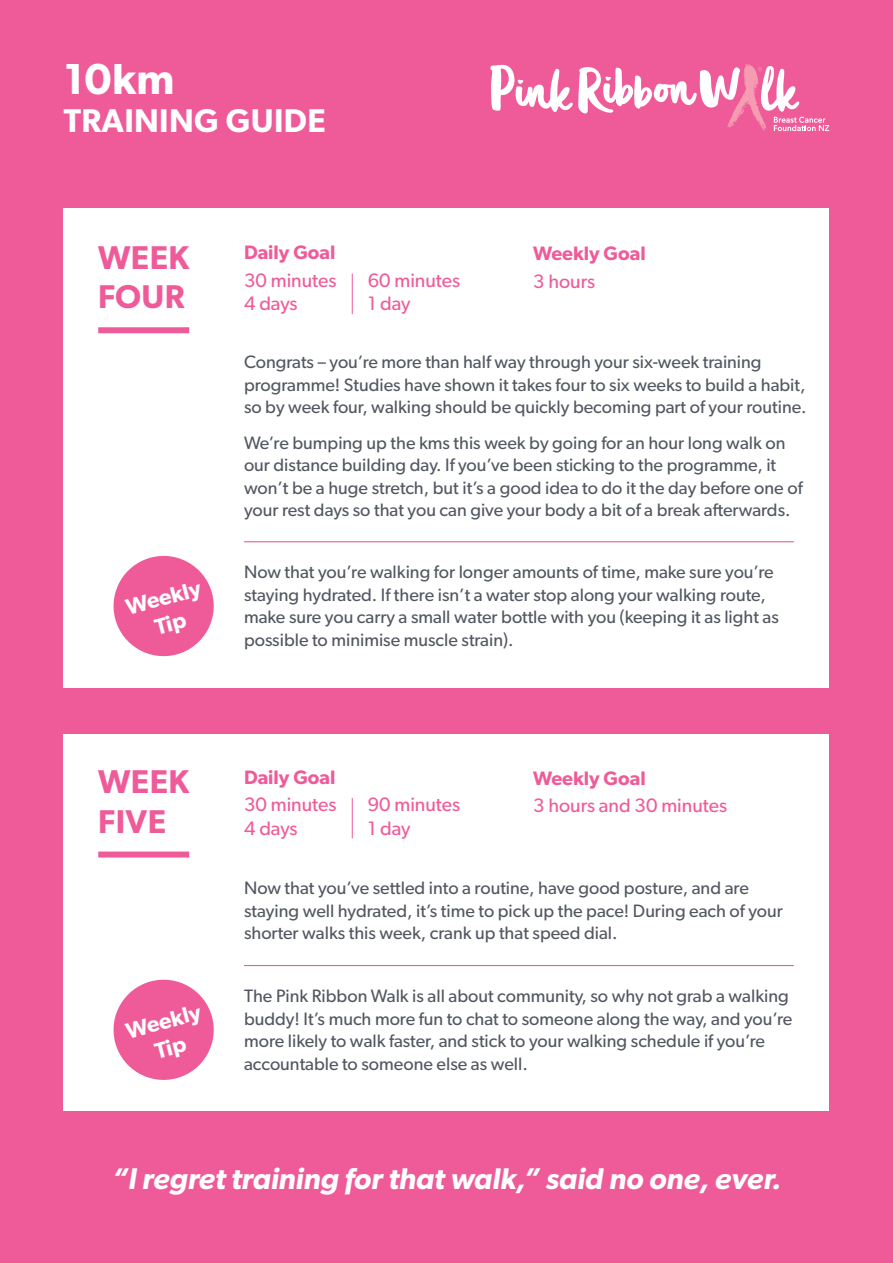
<style>
.page{position:relative;width:893px;height:1263px;background:#ef5b99}
.page>*{position:absolute;margin:0;border:0;box-sizing:border-box;transform-origin:0 0}
.t1{font:600 43.5px "Gibson";color:#fff}
.t2{font:600 33px/39.6px "Gibson";letter-spacing:.01em;color:#ef5b99}
.t3{font:600 33px "Gibson";letter-spacing:.01em;color:#fff}
.t4{font:italic 600 30px "Gibson";color:#fff}
.t5{font:600 22.35px/26.8px "Gibson";color:#fff;text-align:center}
.t6{font:19.5px/23.4px "Gibson";color:#ef5b99}
.t7{font:600 19.5px "Gibson";color:#ef5b99}
.t8{font:18px/22.5px "Gibson";color:#525761}
</style>
<div class="page">
<svg style="left:490px;top:64px;width:339px;height:67px"></svg>
<div style="left:64px;top:208px;width:765px;height:480px;background:#fff"></div>
<svg style="left:113px;top:555px;width:101px;height:102px"></svg>
<hr style="left:244px;top:541px;width:550px;height:1px;background:#ef5b99">
<div style="left:98px;top:327px;width:91px;height:6px;background:#ef5b99"></div>
<hr style="left:352px;top:274px;width:1px;height:40px;background:#ef5b99">
<div style="left:64px;top:734px;width:765px;height:376px;background:#fff"></div>
<svg style="left:113px;top:979px;width:101px;height:101px"></svg>
<hr style="left:244px;top:965px;width:550px;height:1px;background:#ef5b99">
<div style="left:98px;top:851px;width:91px;height:6px;background:#ef5b99"></div>
<hr style="left:352px;top:798px;width:1px;height:40px;background:#ef5b99">
<h1 class="t1" style="left:64px;top:53px;width:112px">10km</h1>
<h2 class="t3" style="left:64px;top:101px;width:263px">TRAINING GUIDE</h2>
<h2 class="t2" style="left:98px;top:237px;width:92px">WEEK<br>FOUR</h2>
<p class="t7" style="left:244px;top:241px;width:93px">Daily Goal</p>
<p class="t6" style="left:244px;top:268px;width:94px">30 minutes<br>4 days</p>
<p class="t6" style="left:368px;top:268px;width:94px">60 minutes<br>1 day</p>
<p class="t7" style="left:533px;top:242px;width:114px">Weekly Goal</p>
<p class="t6" style="left:533px;top:269px;width:63px">3 hours</p>
<p class="t5" style="left:123px;top:594px;width:78px;rotate:-15deg">Weekly<br>Tip</p>
<p class="t8" style="left:244px;top:350px;width:564px">Congrats – you’re more than half way through your six-week training programme! Studies have shown it takes four to six weeks to build a habit, so by week four, walking should be quickly becoming part of your routine.</p>
<p class="t8" style="left:244px;top:431px;width:560px">We’re bumping up the kms this week by going for an hour long walk on our distance building day. If you’ve been sticking to the programme, it won’t be a huge stretch, but it’s a good idea to do it the day before one of your rest days so that you can give your body a bit of a break afterwards.</p>
<p class="t8" style="left:244px;top:561px;width:536px">Now that you’re walking for longer amounts of time, make sure you’re staying hydrated. If there isn’t a water stop along your walking route, make sure you carry a small water bottle with you (keeping it as light as possible to minimise muscle strain).</p>
<h2 class="t2" style="left:98px;top:761px;width:92px">WEEK<br>FIVE</h2>
<p class="t7" style="left:244px;top:765px;width:93px">Daily Goal</p>
<p class="t6" style="left:244px;top:792px;width:94px">30 minutes<br>4 days</p>
<p class="t6" style="left:368px;top:792px;width:94px">90 minutes<br>1 day</p>
<p class="t7" style="left:533px;top:766px;width:114px">Weekly Goal</p>
<p class="t6" style="left:533px;top:793px;width:195px">3 hours and 30 minutes</p>
<p class="t5" style="left:123px;top:1017px;width:78px;rotate:-15deg">Weekly<br>Tip</p>
<p class="t8" style="left:244px;top:876px;width:540px">Now that you’ve settled into a routine, have good posture, and are staying well hydrated, it’s time to pick up the pace! During each of your shorter walks this week, crank up that speed dial.</p>
<p class="t8" style="left:244px;top:984px;width:550px">The Pink Ribbon Walk is all about community, so why not grab a walking buddy! It’s much more fun to chat to someone along the way, and you’re more likely to walk faster, and stick to your walking schedule if you’re accountable to someone else as well.</p>
<h3 class="t4" style="left:112px;top:1161px;width:671px">“I regret training for that walk,” said no one, ever.</h3>
</div>
